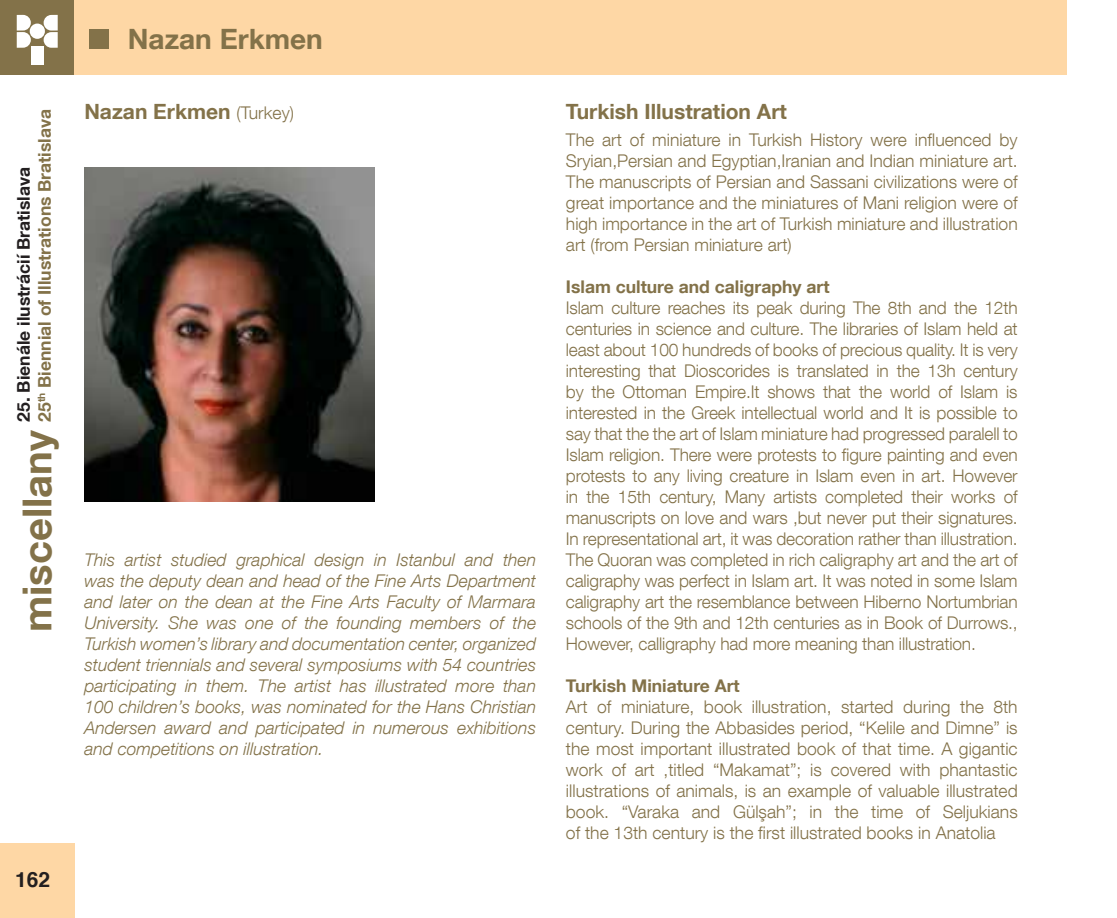
<style>
.page{position:relative;width:1117px;height:918px;background:#fff}
.page>*{position:absolute;margin:0;border:0;box-sizing:border-box;transform-origin:0 0}
.t1{font:700 39.9px "Helvetica Neue LT Com";color:#837249}
.t2{font:700 28px "Helvetica Neue LT Com";color:#837249}
.t3{font:700 21px "Helvetica Neue LT Com";color:#837249}
.t4{font:700 21px "Helvetica";color:#231f20}
.t5{font:300 17.5px/21px "Helvetica Neue LT Com";letter-spacing:-.01em;color:#837249}
.t6{font:italic 300 17.5px/21px "Helvetica Neue LT Com";color:#837249;text-align:justify}
.t7{font:700 17.5px/21px "Helvetica Neue LT Com";color:#837249}
.s1{color:#231f20}
.s2{font-weight:300;font-size:17.5px}
.s3{font-weight:700}
</style>
<div class="page">
<div style="left:0;top:0;width:74px;height:74px;background:#837249"></div>
<div style="left:0;top:843px;width:74px;height:75px;background:#fed7a5"></div>
<div style="left:74px;top:0;width:993px;height:74px;background:#fed7a5"></div>
<div style="left:30px;top:24px;width:15px;height:15px;background:#fff;border-radius:50%"></div>
<svg style="left:17px;top:15px;width:14px;height:33px"></svg>
<svg style="left:44px;top:15px;width:14px;height:33px"></svg>
<div style="left:31px;top:46px;width:13px;height:18px;background:#fff"></div>
<div style="left:89px;top:30px;width:20px;height:19px;background:#837249"></div>
<img style="left:84px;top:167px;width:291px;height:334px">
<p class="t7" style="left:13px;top:422px;width:314px;rotate:-90deg"><span class="s1">25. Bienále ilustrácií Bratislava<br></span>25<sup>th</sup> Biennial of Illustrations Bratislava</p>
<p class="t1" style="left:12px;top:632px;width:204px;rotate:-90deg">miscellany</p>
<p class="t2" style="left:128px;top:21px;width:196px">Nazan Erkmen</p>
<p class="t3" style="left:84px;top:98px;width:211px">Nazan Erkmen <span class="s2">(Turkey)</span></p>
<p class="t6" style="left:84px;top:549px;width:453px">This artist studied graphical design in Istanbul and then was the deputy dean and head of the Fine Arts Department and later on the dean at the Fine Arts Faculty of Marmara University. She was one of the founding members of the Turkish women’s library and documentation center, organized student triennials and several symposiums with 54 countries participating in them. The artist has illustrated more than 100 children’s books, was nominated for the Hans Christian Andersen award and participated in numerous exhibitions and competitions on illustration.</p>
<p class="t4" style="left:15px;top:862px;width:37px">162</p>
<p class="t3" style="left:566px;top:98px;width:222px">Turkish Illustration Art</p>
<p class="t5" style="left:566px;top:129px;width:453px">The art of miniature in Turkish History were influenced by Sryian,Persian and Egyptian,Iranian and Indian miniature art.<br>The manuscripts of Persian and Sassani civilizations were of great importance and the miniatures of Mani religion were of high importance in the art of Turkish miniature and illustration art (from Persian miniature art)</p>
<p class="t5" style="left:566px;top:276px;width:453px"><span class="s3">Islam culture and caligraphy art<br></span>Islam culture reaches its peak during The 8th and the 12th centuries in science and culture. The libraries of Islam held at least about 100 hundreds of books of precious quality. It is very interesting that Dioscorides is translated in the 13h century by the Ottoman Empire. It shows that the world of Islam is interested in the Greek intellectual world and It is possible to say that the the art of Islam miniature had progressed paralell to Islam religion. There were protests to figure painting and even protests to any living creature in Islam even in art. However in the 15th century, Many artists completed their works of manuscripts on love and wars ,but never put their signatures.<br>In representational art, it was decoration rather than illustration.<br>The Quoran was completed in rich caligraphy art and the art of caligraphy was perfect in Islam art. It was noted in some Islam caligraphy art the resemblance between Hiberno Nortumbrian schools of the 9th and 12th centuries as in Book of Durrows. , However, calligraphy had more meaning than illustration.</p>
<p class="t5" style="left:566px;top:675px;width:453px"><span class="s3">Turkish Miniature Art<br></span>Art of miniature, book illustration, started during the 8th century. During the Abbasides period, “Kelile and Dimne” is the most important illustrated book of that time. A gigantic work of art ,titled “Makamat”; is covered with phantastic illustrations of animals, is an example of valuable illustrated book. “Varaka and Gülşah”; in the time of Seljukians of the 13th century is the first illustrated books in Anatolia</p>
</div>
